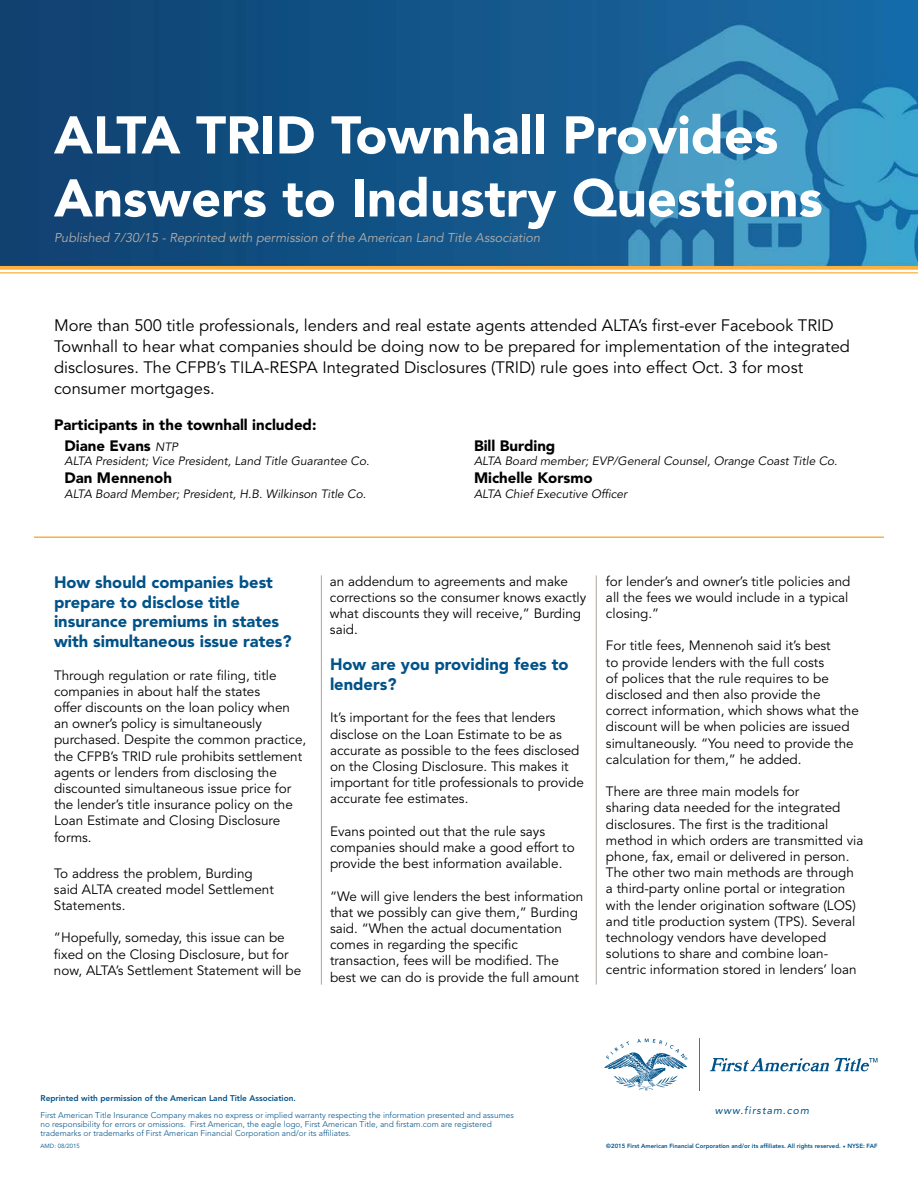
<style>
.page{position:relative;width:918px;height:1188px;background:#fff}
.page>*{position:absolute;margin:0;border:0;box-sizing:border-box;transform-origin:0 0}
.t1{font:900 52.5px/63px "Avenir LT Std";color:#fff}
.t2{font:16.5px/21px "Avenir LT Std";color:#000}
.t3{font:900 16.5px/19.8px "Avenir LT Std";color:#005288}
.t4{font:900 15px/21px "Avenir LT Std";color:#000}
.t5{font:13.5px/16.2px "Avenir LT Std";color:#000}
.t6{font:italic 12.75px "Avenir LT Std";color:#b6aea8}
.t7{font:italic 12px "Avenir LT Std";color:#000}
.t8{font:italic 10.5px "Avenir LT Std";letter-spacing:.09em;color:#005288}
.t9{font:300 8.25px/9px "Avenir LT Std";color:#005288}
.t10{font:800 8.25px "Avenir LT Std";color:#005288}
.t11{font:800 6px "Avenir LT Std";color:#005288}
.t12{font:6px "Avenir LT Std";color:#00578e}
.s1{font-weight:400;font-style:italic;font-size:12px}
</style>
<div class="page">
<img style="left:0;top:0;width:918px;height:266px">
<svg style="left:710px;top:1058px;width:167px;height:14px"></svg>
<svg style="left:604px;top:1039px;width:83px;height:52px"></svg>
<hr style="left:699px;top:1039px;width:1px;height:52px;background:#ee3524">
<hr style="left:34px;top:536px;width:850px;height:2px;background:#fbb040">
<svg style="left:0;top:266px;width:918px;height:4px;background:#fbb54e"></svg>
<hr style="left:0;top:272px;width:918px;height:1px;background:#fbb040">
<hr style="left:321px;top:575px;width:1px;height:410px;background:#aea59e">
<hr style="left:596px;top:575px;width:1px;height:410px;background:#aea59e">
<h1 class="t1" style="left:54px;top:104px;width:770px">ALTA TRID Townhall Provides<br>Answers to Industry Questions</h1>
<p class="t6" style="left:54px;top:231px;width:488px">Published 7/30/15 - Reprinted with permission of the American Land Title Association</p>
<p class="t2" style="left:54px;top:315px;width:797px">More than 500 title professionals, lenders and real estate agents attended ALTA’s first-ever Facebook TRID Townhall to hear what companies should be doing now to be prepared for implementation of the integrated disclosures. The CFPB’s TILA-RESPA Integrated Disclosures (TRID) rule goes into effect Oct. 3 for most consumer mortgages.</p>
<p class="t4" style="left:64px;top:414px;width:254px;text-indent:-10px">Participants in the townhall included:<br>Diane Evans <span class="s1">NTP</span></p>
<p class="t7" style="left:65px;top:454px;width:306px">ALTA President; Vice President, Land Title Guarantee Co.</p>
<p class="t4" style="left:64px;top:468px;width:109px">Dan Mennenoh</p>
<p class="t7" style="left:64px;top:487px;width:303px">ALTA Board Member; President, H.B. Wilkinson Title Co.</p>
<p class="t4" style="left:474px;top:435px;width:83px">Bill Burding</p>
<p class="t7" style="left:474px;top:454px;width:365px">ALTA Board member; EVP/General Counsel, Orange Coast Title Co.</p>
<p class="t4" style="left:474px;top:468px;width:120px">Michelle Korsmo</p>
<p class="t7" style="left:474px;top:487px;width:155px">ALTA Chief Executive Officer</p>
<p class="t3" style="left:54px;top:572px;width:239px">How should companies best prepare to disclose title insurance premiums in states with simultaneous issue rates?</p>
<p class="t5" style="left:54px;top:667px;width:254px">Through regulation or rate filing, title companies in about half the states<br>offer discounts on the loan policy when an owner’s policy is simultaneously purchased. Despite the common practice, the CFPB’s TRID rule prohibits settlement agents or lenders from disclosing the discounted simultaneous issue price for the lender’s title insurance policy on the Loan Estimate and Closing Disclosure forms.</p>
<p class="t5" style="left:54px;top:865px;width:221px">To address the problem, Burding said ALTA created model Settlement<br>Statements.</p>
<p class="t5" style="left:54px;top:930px;width:249px">“Hopefully, someday, this issue can be fixed on the Closing Disclosure, but for now, ALTA’s Settlement Statement will be</p>
<p class="t5" style="left:330px;top:573px;width:258px">an addendum to agreements and make corrections so the consumer knows exactly what discounts they will receive,” Burding said.</p>
<p class="t3" style="left:330px;top:655px;width:240px">How are you providing fees to lenders?</p>
<p class="t5" style="left:330px;top:710px;width:255px">It’s important for the fees that lenders disclose on the Loan Estimate to be as accurate as possible to the fees disclosed on the Closing Disclosure. This makes it important for title professionals to provide accurate fee estimates.</p>
<p class="t5" style="left:330px;top:823px;width:246px">Evans pointed out that the rule says companies should make a good effort to provide the best information available.</p>
<p class="t5" style="left:330px;top:888px;width:255px">“We will give lenders the best information that we possibly can give them,” Burding said. “When the actual documentation comes in regarding the specific transaction, fees will be modified. The best we can do is provide the full amount</p>
<p class="t5" style="left:606px;top:573px;width:246px">for lender’s and owner’s title policies and all the fees we would include in a typical closing.”</p>
<p class="t5" style="left:606px;top:638px;width:254px">For title fees, Mennenoh said it’s best<br>to provide lenders with the full costs<br>of polices that the rule requires to be disclosed and then also provide the correct information, which shows what the discount will be when policies are issued simultaneously. “You need to provide the calculation for them,” he added.</p>
<p class="t5" style="left:606px;top:784px;width:259px">There are three main models for<br>sharing data needed for the integrated disclosures. The first is the traditional method in which orders are transmitted via phone, fax, email or delivered in person.<br>The other two main methods are through a third-party online portal or integration with the lender origination software (LOS) and title production system (TPS). Several technology vendors have developed solutions to share and combine loan&shy;centric information stored in lenders’ loan</p>
<p class="t10" style="left:40px;top:1093px;width:257px">Reprinted with permission of the American Land Title Association.</p>
<p class="t9" style="left:40px;top:1110px;width:475px">First American Title Insurance Company makes no express or implied warranty respecting the information presented and assumes</p>
<p class="t9" style="left:40px;top:1119px;width:453px">no responsibility for errors or omissions. First American, the eagle logo, First American Title, and firstam.com are registered trademarks or trademarks of First American Financial Corporation and/or its affiliates.</p>
<p class="t12" style="left:40px;top:1142px;width:41px">AMD: 08/2015</p>
<p class="t8" style="left:715px;top:1104px;width:96px">www.firstam.com</p>
<p class="t11" style="left:606px;top:1142px;width:273px">©2015 First American Financial Corporation and/or its affiliates. All rights reserved. ❑ NYSE: FAF</p>
</div>
